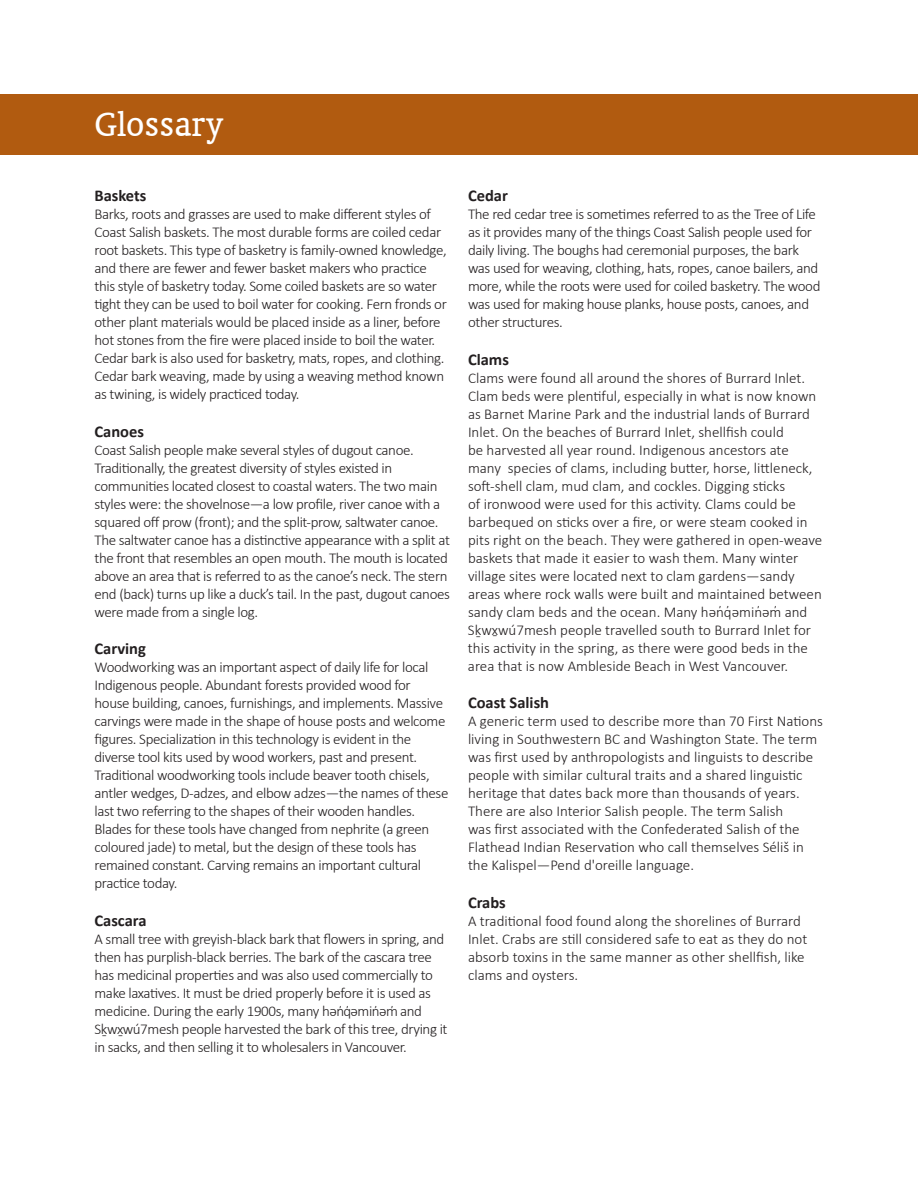
<style>
.page{position:relative;width:918px;height:1188px;background:#fff}
.page>*{position:absolute;margin:0;border:0;box-sizing:border-box;transform-origin:0 0}
.t1{font:37.5px "Oranda BT";color:#fff}
.t2{font:700 16.5px "Calibri";color:#231f20}
.t3{font:300 15px/18px "Calibri";letter-spacing:-.025em;color:#231f20}
.t4{font:300 15px/18px "Calibri";color:#231f20}
</style>
<div class="page">
<div style="left:0;top:94px;width:918px;height:61px;background:#b15b10"></div>
<h1 class="t1" style="left:94px;top:103px;width:130px">Glossary</h1>
<p class="t2" style="left:94px;top:185px;width:53px">Baskets</p>
<p class="t3" style="left:94px;top:205px;width:354px">Barks, roots and grasses are used to make different styles of Coast Salish baskets. The most durable forms are coiled cedar root baskets. This type of basketry is family-owned knowledge, and there are fewer and fewer basket makers who practice this style of basketry today. Some coiled baskets are so water tight they can be used to boil water for cooking. Fern fronds or other plant materials would be placed inside as a liner, before hot stones from the fire were placed inside to boil the water.<br>Cedar bark is also used for basketry, mats, ropes, and clothing.<br>Cedar bark weaving, made by using a weaving method known as twining, is widely practiced today.</p>
<p class="t2" style="left:94px;top:421px;width:51px">Canoes</p>
<p class="t3" style="left:94px;top:440px;width:357px">Coast Salish people make several styles of dugout canoe.<br>Traditionally, the greatest diversity of styles existed in communities located closest to coastal waters. The two main styles were: the shovelnose—a low profile, river canoe with a squared off prow (front); and the split-prow, saltwater canoe.<br>The saltwater canoe has a distinctive appearance with a split at the front that resembles an open mouth. The mouth is located above an area that is referred to as the canoe’s neck. The stern end (back) turns up like a duck’s tail. In the past, dugout canoes were made from a single log.</p>
<p class="t2" style="left:94px;top:638px;width:53px">Carving</p>
<p class="t3" style="left:94px;top:658px;width:355px">Woodworking was an important aspect of daily life for local Indigenous people. Abundant forests provided wood for house building, canoes, furnishings, and implements. Massive carvings were made in the shape of house posts and welcome figures. Specialization in this technology is evident in the diverse tool kits used by wood workers, past and present.<br>Traditional woodworking tools include beaver tooth chisels, antler wedges, D-adzes, and elbow adzes—the names of these last two referring to the shapes of their wooden handles.<br>Blades for these tools have changed from nephrite (a green coloured jade) to metal, but the design of these tools has remained constant. Carving remains an important cultural practice today.</p>
<p class="t2" style="left:94px;top:910px;width:54px">Cascara</p>
<p class="t3" style="left:94px;top:930px;width:351px">A small tree with greyish-black bark that flowers in spring, and then has purplish-black berries. The bark of the cascara tree has medicinal properties and was also used commercially to make laxatives. It must be dried properly before it is used as medicine. During the early 1900s, many hənq̓ əminəm̓ ̓and</p>
<p class="t3" style="left:94px;top:1001px;width:355px;line-height:18.5px;text-indent:256px">̓<br>Sḵwxwú7mesh people harvested the bark of this tree, drying it</p>
<p class="t3" style="left:94px;top:1020px;width:314px;text-indent:30px">̱<br>in sacks, and then selling it to wholesalers in Vancouver.</p>
<p class="t2" style="left:468px;top:185px;width:41px">Cedar</p>
<p class="t3" style="left:468px;top:205px;width:354px">The red cedar tree is sometimes referred to as the Tree of Life as it provides many of the things Coast Salish people used for daily living. The boughs had ceremonial purposes, the bark was used for weaving, clothing, hats, ropes, canoe bailers, and more, while the roots were used for coiled basketry. The wood was used for making house planks, house posts, canoes, and other structures.</p>
<p class="t2" style="left:468px;top:349px;width:42px">Clams</p>
<p class="t4" style="left:468px;top:368px;width:356px">Clams were found all around the shores of Burrard Inlet.<br>Clam beds were plentiful, especially in what is now known as Barnet Marine Park and the industrial lands of Burrard Inlet. On the beaches of Burrard Inlet, shellfish could<br>be harvested all year round. Indigenous ancestors ate many species of clams, including butter, horse, littleneck, soft-shell clam, mud clam, and cockles. Digging sticks<br>of ironwood were used for this activity. Clams could be barbequed on sticks over a fire, or were steam cooked in pits right on the beach. They were gathered in open-weave baskets that made it easier to wash them. Many winter village sites were located next to clam gardens—sandy areas where rock walls were built and maintained between sandy clam beds and the ocean. Many hən̓q̓əmin̓əm̓ and Sḵwxwú7mesh people travelled south to Burrard Inlet for</p>
<p class="t4" style="left:468px;top:620px;width:342px;text-indent:31px">̱<br>this activity in the spring, as there were good beds in the area that is now Ambleside Beach in West Vancouver.</p>
<p class="t2" style="left:468px;top:692px;width:83px">Coast Salish</p>
<p class="t4" style="left:468px;top:712px;width:356px">A generic term used to describe more than 70 First Nations living in Southwestern BC and Washington State. The term was first used by anthropologists and linguists to describe people with similar cultural traits and a shared linguistic heritage that dates back more than thousands of years.<br>There are also Interior Salish people. The term Salish<br>was first associated with the Confederated Salish of the Flathead Indian Reservation who call themselves Séliš in the Kalispel—Pend d'oreille language.</p>
<p class="t2" style="left:468px;top:892px;width:39px">Crabs</p>
<p class="t4" style="left:468px;top:912px;width:341px">A traditional food found along the shorelines of Burrard Inlet. Crabs are still considered safe to eat as they do not absorb toxins in the same manner as other shellfish, like clams and oysters.</p>
</div>
